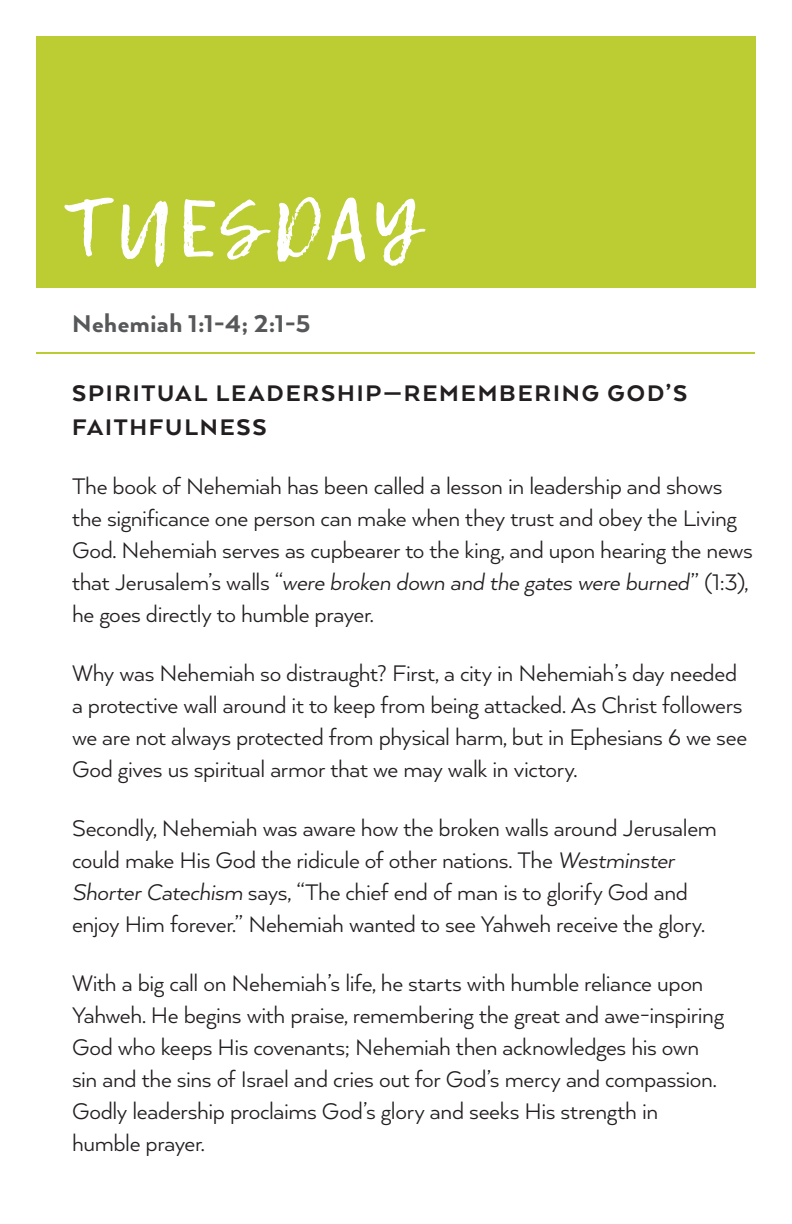
<style>
.page{position:relative;width:792px;height:1224px;background:#fff}
.page>*{position:absolute;margin:0;border:0;box-sizing:border-box;transform-origin:0 0}
.t1{font:80px "Lemon Tuesday";letter-spacing:.06em;color:#fff}
.t2{font:800 28px "Arquitecta";letter-spacing:.02em;color:#57585a}
.t3{font:26px/32px "Arquitecta";letter-spacing:-.015em;color:#231f20}
.t4{font:800 26px/34px "Arquitecta";letter-spacing:.07em;color:#231f20}
.s1{font-style:italic}
</style>
<div class="page">
<div style="left:36px;top:36px;width:720px;height:252px;background:#bccc33"></div>
<hr style="left:36px;top:352px;width:719px;height:2px;background:#bc3">
<h1 class="t1" style="left:66px;top:182px;width:355px">TUESDAY</h1>
<p class="t2" style="left:72px;top:306px;width:240px">Nehemiah 1:1-4; 2:1-5</p>
<p class="t4" style="left:72px;top:375px;width:617px">SPIRITUAL LEADERSHIP—REMEMBERING GOD’S<br>FAITHFULNESS</p>
<p class="t3" style="left:72px;top:469px;width:682px">The book of Nehemiah has been called a lesson in leadership and shows the significance one person can make when they trust and obey the Living God. Nehemiah serves as cupbearer to the king, and upon hearing the news that Jerusalem’s walls “<span class="s1">were broken down and the gates were burned</span>” (1:3), he goes directly to humble prayer.</p>
<p class="t3" style="left:72px;top:656px;width:677px">Why was Nehemiah so distraught? First, a city in Nehemiah’s day needed a protective wall around it to keep from being attacked. As Christ followers we are not always protected from physical harm, but in Ephesians 6 we see God gives us spiritual armor that we may walk in victory.</p>
<p class="t3" style="left:72px;top:811px;width:646px">Secondly, Nehemiah was aware how the broken walls around Jerusalem could make His God the ridicule of other nations. The <span class="s1">Westminster Shorter Catechism</span> says, “The chief end of man is to glorify God and enjoy Him forever.” Nehemiah wanted to see Yahweh receive the glory.</p>
<p class="t3" style="left:72px;top:966px;width:654px">With a big call on Nehemiah’s life, he starts with humble reliance upon Yahweh. He begins with praise, remembering the great and awe-inspiring God who keeps His covenants; Nehemiah then acknowledges his own sin and the sins of Israel and cries out for God’s mercy and compassion.<br>Godly leadership proclaims God’s glory and seeks His strength in humble prayer.</p>
</div>
